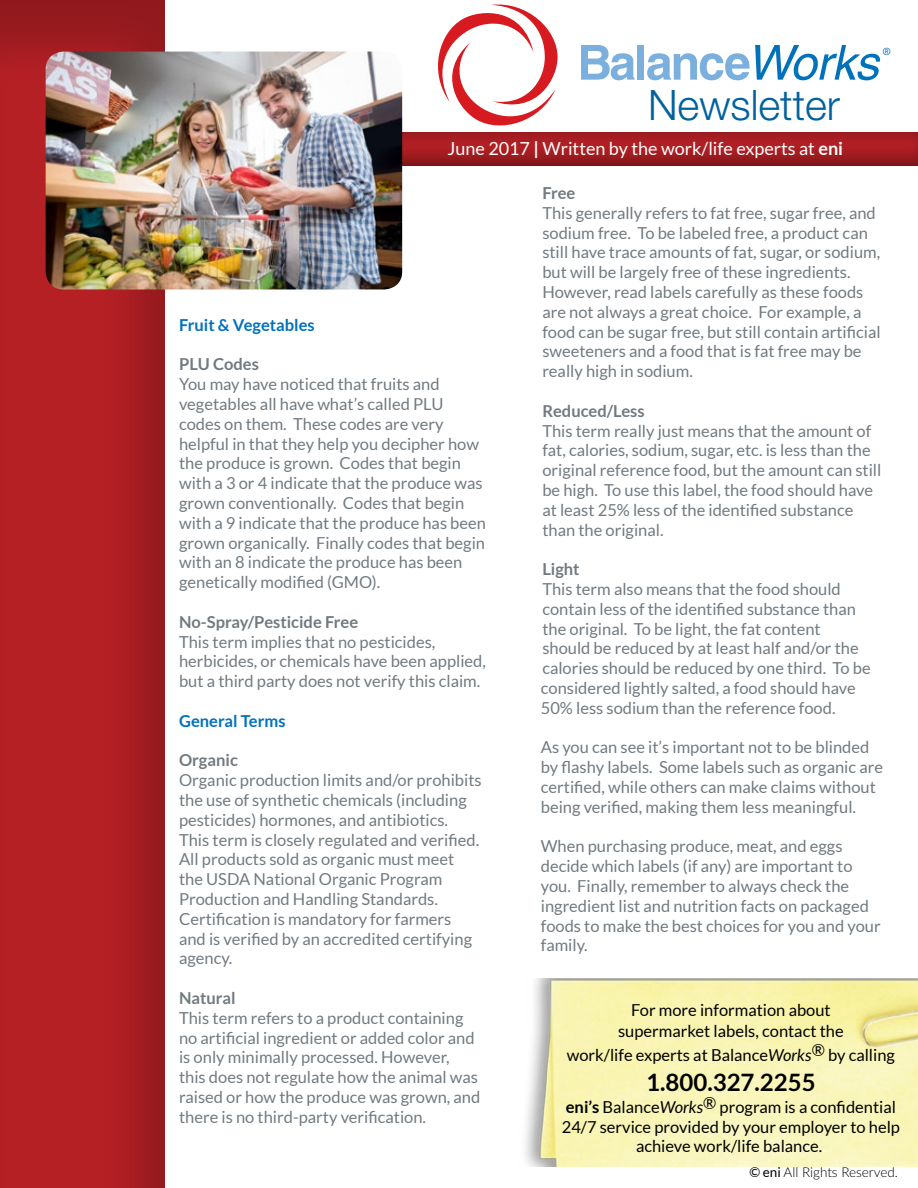
<style>
.page{position:relative;width:918px;height:1188px;background:#fff}
.page>*{position:absolute;margin:0;border:0;box-sizing:border-box;transform-origin:0 0}
.t1{font:300 42px "Helvetica Neue LT Std";color:#00629f}
.t2{font:700 24px "Lato";color:#000}
.t3{font:18px "Lato";color:#fff}
.t4{font:16.5px/19.8px "Lato";color:#717a80}
.t5{font:16.5px/19.5px "Lato";color:#000;text-align:center}
.t6{font:700 16.5px "Lato";color:#717a80}
.t7{font:700 16.5px "Lato";color:#0072bc}
.t8{font:16.5px "Myriad";color:#0072bc}
.t9{font:300 13.5px "Lato";color:#000}
.s1{font-weight:700}
.s2{font-style:italic}
.s3{color:#fff}
.s4{font-weight:400}
</style>
<div class="page">
<img style="left:525px;top:978px;width:393px;height:188px">
<div style="left:0;top:0;width:166px;height:1188px;background:#000;opacity:.2"></div>
<div style="left:164px;top:132px;width:754px;height:36px;background:#000;opacity:.52"></div>
<svg style="left:438px;top:4px;width:120px;height:121px"></svg>
<svg style="left:581px;top:45px;width:54px;height:35px"></svg>
<div style="left:638px;top:45px;width:6px;height:35px;background:#7bafde"></div>
<svg style="left:647px;top:45px;width:234px;height:35px"></svg>
<img style="left:46px;top:52px;width:356px;height:237px">
<h1 class="t1" style="left:648px;top:79px;width:194px">Newsletter</h1>
<p class="t3" style="left:447px;top:138px;width:397px">June 2017 <span class="s1">|</span> Written by the work/life experts at <span class="s1">eni</span></p>
<p class="t8" style="left:882px;top:46px;width:10px">®</p>
<p class="t7" style="left:179px;top:315px;width:137px">Fruit &amp; Vegetables</p>
<p class="t6" style="left:179px;top:355px;width:81px">PLU Codes</p>
<p class="t4" style="left:179px;top:374px;width:308px">You may have noticed that fruits and vegetables all have what’s called PLU codes on them. These codes are very helpful in that they help you decipher how the produce is grown. Codes that begin with a 3 or 4 indicate that the produce was grown conventionally. Codes that begin with a 9 indicate that the produce has been grown organically. Finally codes that begin with an 8 indicate the produce has been genetically modified (GMO).</p>
<p class="t6" style="left:179px;top:612px;width:181px">No-Spray/Pesticide Free</p>
<p class="t4" style="left:179px;top:632px;width:308px">This term implies that no pesticides, herbicides, or chemicals have been applied, but a third party does not verify this claim.</p>
<p class="t7" style="left:179px;top:711px;width:108px">General Terms</p>
<p class="t6" style="left:179px;top:751px;width:60px">Organic</p>
<p class="t4" style="left:179px;top:770px;width:304px">Organic production limits and/or prohibits the use of synthetic chemicals (including pesticides) hormones, and antibiotics.<br>This term is closely regulated and verified.<br>All products sold as organic must meet the USDA National Organic Program Production and Handling Standards.<br>Certification is mandatory for farmers and is verified by an accredited certifying agency.</p>
<p class="t6" style="left:179px;top:989px;width:58px">Natural</p>
<p class="t4" style="left:179px;top:1008px;width:303px">This term refers to a product containing no artificial ingredient or added color and is only minimally processed. However, this does not regulate how the animal was raised or how the produce was grown, and there is no third-party verification.</p>
<p class="t6" style="left:542px;top:184px;width:35px">Free</p>
<p class="t4" style="left:542px;top:203px;width:340px">This generally refers to fat free, sugar free, and sodium free. To be labeled free, a product can still have trace amounts of fat, sugar, or sodium, but will be largely free of these ingredients.<br>However, read labels carefully as these foods are not always a great choice. For example, a food can be sugar free, but still contain artificial sweeteners and a food that is fat free may be really high in sodium.</p>
<p class="t6" style="left:542px;top:401px;width:104px">Reduced/Less</p>
<p class="t4" style="left:542px;top:421px;width:341px">This term really just means that the amount of fat, calories, sodium, sugar, etc. is less than the original reference food, but the amount can still be high. To use this label, the food should have at least 25% less of the identified substance than the original.</p>
<p class="t6" style="left:542px;top:560px;width:39px">Light</p>
<p class="t4" style="left:541px;top:579px;width:331px">This term also means that the food should contain less of the identified substance than the original. To be light, the fat content should be reduced by at least half and/or the calories should be reduced by one third. To be considered lightly salted, a food should have 50% less sodium than the reference food.</p>
<p class="t4" style="left:541px;top:737px;width:344px">As you can see it’s important not to be blinded by flashy labels. Some labels such as organic are certified, while others can make claims without being verified, making them less meaningful.</p>
<p class="t4" style="left:541px;top:836px;width:341px">When purchasing produce, meat, and eggs decide which labels (if any) are important to you. Finally, remember to always check the ingredient list and nutrition facts on packaged foods to make the best choices for you and your family.</p>
<p class="t5" style="left:618px;top:999px;width:227px;line-height:21px">For more information about supermarket labels, contact the</p>
<p class="t5" style="left:567px;top:1045px;width:330px">work/life experts at Balance<span class="s2">Works</span>® by calling</p>
<h2 class="t2" style="left:646px;top:1068px;width:171px">1.800.327.2255</h2>
<p class="t5" style="left:562px;top:1097px;width:340px"><span class="s1">eni’s</span> Balance<span class="s2">Works</span>® program is a confidential<br>24/7 service provided by your employer to help achieve work/life balance.<span class="s3">.</span></p>
<p class="t9" style="left:750px;top:1163px;width:150px"><span class="s4">© eni</span> All Rights Reserved.</p>
</div>
